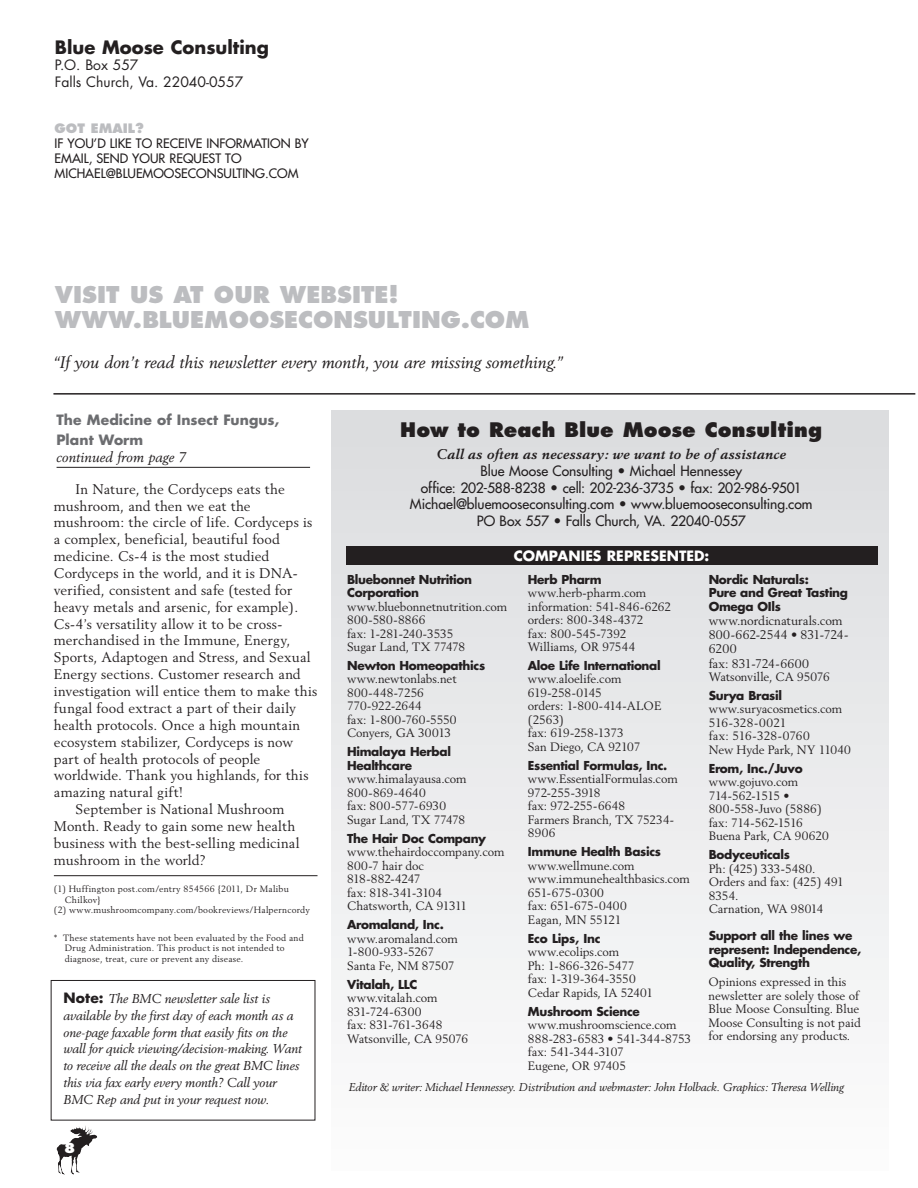
<style>
.page{position:relative;width:918px;height:1188px;background:#fff}
.page>*{position:absolute;margin:0;border:0;box-sizing:border-box;transform-origin:0 0}
.t1{font:800 22.5px/25.5px "Futura";color:#bcbdc0}
.t2{font:800 19.5px "Futura";letter-spacing:.005em;color:#231f20}
.t3{font:700 18px "Futura";color:#231f20}
.t4{font:italic 16.5px "Berling";color:#231f20}
.t5{font:13.95px/16.8px "Futura";color:#231f20}
.t6{font:13.8px "Berling";letter-spacing:.01em;color:#231f20}
.t7{font:13.8px/16.8px "Futura";letter-spacing:-.005em;color:#231f20;text-align:center}
.t8{font:italic 700 13.8px "Berling";letter-spacing:.025em;color:#231f20}
.t9{font:700 13.8px/19.5px "Futura";letter-spacing:.005em;color:#6c6d70}
.t10{font:700 13.8px "Futura";color:#fff}
.t11{font:italic 13.8px "Berling";letter-spacing:.01em;color:#231f20}
.t12{font:800 13.5px "Futura";color:#fff}
.t13{font:italic 12.75px/17px "Berling";letter-spacing:-.005em;color:#231f20}
.t14{font:12.75px "Futura";color:#231f20}
.t15{font:800 12.75px "Futura";color:#bcbdc0}
.t16{font:12.3px/14.2px "Berling";color:#231f20}
.t17{font:12px/13.5px "Berling";color:#231f20}
.t18{font:700 12px/13.5px "Futura";letter-spacing:-.025em;color:#231f20}
.t19{font:italic 11.25px "Berling";letter-spacing:-.01em;color:#231f20}
.t20{font:9px/10.5px "Berling";letter-spacing:.025em;color:#231f20}
.s1{font-family:"Futura";font-weight:700;font-style:normal;font-size:13.8px}
</style>
<div class="page">
<img style="left:70px;top:1127px;width:15px;height:10px">
<hr style="left:53px;top:393px;width:862px;height:2px;background:#231f20">
<div style="left:332px;top:411px;width:557px;height:760px;background:linear-gradient(to bottom,#dbdcde,#fcfcfc)"></div>
<div style="left:346px;top:547px;width:532px;height:18px;background:#231f20"></div>
<div style="left:51px;top:980px;width:264px;height:140px;border:1px solid #231f20"></div>
<hr style="left:54px;top:875px;width:264px;height:1px;background:#231f20">
<hr style="left:57px;top:467px;width:253px;height:1px;background:#231f20">
<h3 class="t3" style="left:55px;top:34px;width:216px">Blue Moose Consulting</h3>
<p class="t5" style="left:55px;top:57px;width:190px">P.O. Box 557<br>Falls Church, Va. 22040-0557</p>
<p class="t15" style="left:55px;top:120px;width:91px">GOT EMAIL?</p>
<p class="t14" style="left:55px;top:135px;width:110px">If you’d like to receive</p>
<p class="t14" style="left:206px;top:135px;width:9px">information</p>
<p class="t14" style="left:295px;top:135px;width:16px">by</p>
<p class="t14" style="left:55px;top:150px;width:8px">emai</p>
<p class="t14" style="left:84px;top:150px;width:22px">l, send</p>
<p class="t14" style="left:132px;top:150px;width:17px">your</p>
<p class="t14" style="left:170px;top:150px;width:32px">request</p>
<p class="t14" style="left:225px;top:150px;width:10px">to</p>
<p class="t14" style="left:55px;top:165px;width:19px">Michae</p>
<p class="t14" style="left:101px;top:165px;width:37px">l@bluemooseconsu</p>
<p class="t14" style="left:232px;top:165px;width:13px">lting</p>
<p class="t14" style="left:265px;top:165px;width:15px">.com</p>
<h1 class="t1" style="left:55px;top:282px;width:476px;text-indent:75px">US AT OUR WEBSITE!<br>WWW.BLUEMOOSECONSULTING.COM</h1>
<h1 class="t1" style="left:55px;top:282px;width:31px">VISIT</h1>
<h3 class="t4" style="left:53px;top:352px;width:511px">“If you don’t read this newsletter every month, you are missing something.”</h3>
<p class="t9" style="left:57px;top:410px;width:224px">The Medicine of Insect Fungus,<br>Plant Worm</p>
<p class="t11" style="left:57px;top:448px;width:131px">continued from page 7</p>
<p class="t6" style="left:75px;top:480px;width:211px">In Nature, the Cordyceps eats the</p>
<p class="t6" style="left:54px;top:497px;width:198px">mushroom, and then we eat the</p>
<p class="t6" style="left:54px;top:514px;width:260px">mushroom: the circle of life. Cordyceps is</p>
<p class="t6" style="left:54px;top:531px;width:228px">a complex, beneficial, beautiful food</p>
<p class="t6" style="left:54px;top:548px;width:217px">medicine. Cs-4 is the most studied</p>
<p class="t6" style="left:54px;top:565px;width:245px">Cordyceps in the world, and it is DNA-</p>
<p class="t6" style="left:54px;top:582px;width:240px">verified, consistent and safe (tested for</p>
<p class="t6" style="left:54px;top:599px;width:246px">heavy metals and arsenic, for example).</p>
<p class="t6" style="left:54px;top:615px;width:230px">Cs-4’s versatility allow it to be cross-</p>
<p class="t6" style="left:54px;top:632px;width:238px">merchandised in the Immune, Energy,</p>
<p class="t6" style="left:54px;top:649px;width:258px">Sports, Adaptogen and Stress, and Sexual</p>
<p class="t6" style="left:54px;top:666px;width:248px">Energy sections. Customer research and</p>
<p class="t6" style="left:54px;top:683px;width:265px">investigation will entice them to make this</p>
<p class="t6" style="left:54px;top:700px;width:244px">fungal food extract a part of their daily</p>
<p class="t6" style="left:54px;top:717px;width:248px">health protocols. Once a high mountain</p>
<p class="t6" style="left:54px;top:733px;width:241px">ecosystem stabilizer, Cordyceps is now</p>
<p class="t6" style="left:54px;top:750px;width:208px">part of health protocols of people</p>
<p class="t6" style="left:54px;top:767px;width:256px">worldwide. Thank you highlands, for this</p>
<p class="t6" style="left:54px;top:784px;width:131px">amazing natural gift!</p>
<p class="t6" style="left:75px;top:801px;width:211px">September is National Mushroom</p>
<p class="t6" style="left:54px;top:818px;width:243px">Month. Ready to gain some new health</p>
<p class="t6" style="left:54px;top:835px;width:247px">business with the best-selling medicinal</p>
<p class="t6" style="left:54px;top:852px;width:153px">mushroom in the world?</p>
<p class="t20" style="left:54px;top:884px;width:237px">(1) Huffington post.com/entry 854566 {2011, Dr Malibu</p>
<p class="t20" style="left:65px;top:894px;width:37px">Chilkov}</p>
<p class="t20" style="left:54px;top:905px;width:258px">(2) www.mushroomcompany.com/bookreviews/Halperncordy</p>
<p class="t20" style="left:65px;top:932px;width:241px;text-indent:-11px">* These statements have not been evaluated by the Food and<br>Drug Administration. This product is not intended to diagnose, treat, cure or prevent any disease.</p>
<p class="t13" style="left:64px;top:990px;width:240px"><span class="s1">Note:</span> The BMC newsletter sale list is available by the first day of each month as a one-page faxable form that easily fits on the wall for quick viewing/decision-making. Want to receive all the deals on the great BMC lines this via fax early every month? Call your BMC Rep and put in your request now.</p>
<p class="t12" style="left:64px;top:1140px;width:13px">8</p>
<h2 class="t2" style="left:400px;top:417px;width:423px">HOW TO REACH BLUE MOOSE CONSULTING</h2>
<p class="t8" style="left:437px;top:446px;width:351px">Call as often as necessary: we want to be of assistance</p>
<p class="t7" style="left:410px;top:462px;width:404px">Blue Moose Consulting • Michael Hennessey<br>office: 202-588-8238 • cell: 202-236-3735 • fax: 202-986-9501<br>Michael@bluemooseconsulting.com • www.bluemooseconsulting.com PO Box 557 • Falls Church, VA. 22040-0557</p>
<p class="t10" style="left:514px;top:547px;width:20px">Companies</p>
<p class="t10" style="left:607px;top:547px;width:10px">represented</p>
<p class="t10" style="left:705px;top:547px;width:6px">:</p>
<p class="t18" style="left:347px;top:572px;width:127px">Bluebonnet Nutrition<br>Corporation</p>
<p class="t17" style="left:347px;top:599px;width:162px">www.bluebonnetnutrition.com<br>800-580-8866<br>fax: 1-281-240-3535<br>Sugar Land, TX 77478</p>
<p class="t18" style="left:347px;top:658px;width:140px">Newton Homeopathics</p>
<p class="t17" style="left:347px;top:672px;width:111px">www.newtonlabs.net<br>800-448-7256<br>770-922-2644<br>fax: 1-800-760-5550<br>Conyers, GA 30013</p>
<p class="t18" style="left:347px;top:745px;width:105px">Himalaya Herbal<br>Healthcare</p>
<p class="t17" style="left:347px;top:772px;width:121px">www.himalayausa.com<br>800-869-4640<br>fax: 800-577-6930<br>Sugar Land, TX 77478</p>
<p class="t18" style="left:347px;top:831px;width:141px">The Hair Doc Company</p>
<p class="t17" style="left:347px;top:845px;width:159px">www.thehairdoccompany.com<br>800-7 hair doc<br>818-882-4247<br>fax: 818-341-3104<br>Chatsworth, CA 91311</p>
<p class="t18" style="left:347px;top:918px;width:98px">Aromaland, Inc.</p>
<p class="t17" style="left:347px;top:932px;width:112px">www.aromaland.com<br>1-800-933-5267<br>Santa Fe, NM 87507</p>
<p class="t18" style="left:347px;top:977px;width:72px">Vitalah, LLC</p>
<p class="t17" style="left:347px;top:991px;width:123px">www.vitalah.com<br>831-724-6300<br>fax: 831-761-3648<br>Watsonville, CA 95076</p>
<p class="t18" style="left:528px;top:572px;width:75px">Herb Pharm</p>
<p class="t17" style="left:528px;top:586px;width:145px">www.herb-pharm.com information: 541-846-6262 orders: 800-348-4372<br>fax: 800-545-7392<br>Williams, OR 97544</p>
<p class="t18" style="left:528px;top:658px;width:134px">Aloe Life International</p>
<p class="t17" style="left:528px;top:672px;width:135px">www.aloelife.com<br>619-258-0145<br>orders: 1-800-414-ALOE (2563)<br>fax: 619-258-1373<br>San Diego, CA 92107</p>
<p class="t18" style="left:528px;top:758px;width:141px">Essential Formulas, Inc.</p>
<p class="t17" style="left:528px;top:772px;width:151px">www.EssentialFormulas.com<br>972-255-3918<br>fax: 972-255-6648<br>Farmers Branch, TX 75234-<br>8906</p>
<p class="t18" style="left:528px;top:845px;width:135px">Immune Health Basics</p>
<p class="t17" style="left:528px;top:859px;width:163px">www.wellmune.com www.immunehealthbasics.com<br>651-675-0300<br>fax: 651-675-0400<br>Eagan, MN 55121</p>
<p class="t18" style="left:528px;top:931px;width:74px">Eco Lips, Inc</p>
<p class="t17" style="left:528px;top:945px;width:127px">www.ecolips.com<br>Ph: 1-866-326-5477 fax: 1-319-364-3550<br>Cedar Rapids, IA 52401</p>
<p class="t18" style="left:528px;top:1004px;width:113px">Mushroom Science</p>
<p class="t17" style="left:528px;top:1018px;width:165px">www.mushroomscience.com<br>888-283-6583 • 541-344-8753 fax: 541-344-3107<br>Eugene, OR 97405</p>
<p class="t18" style="left:709px;top:572px;width:141px">Nordic Naturals:<br>Pure and Great Tasting<br>Omega OIls</p>
<p class="t16" style="left:709px;top:613px;width:141px">www.nordicnaturals.com<br>800-662-2544 • 831-724-<br>6200<br>fax: 831-724-6600</p>
<p class="t17" style="left:709px;top:670px;width:123px">Watsonville, CA 95076</p>
<p class="t18" style="left:709px;top:688px;width:75px">Surya Brasil</p>
<p class="t17" style="left:709px;top:702px;width:144px">www.suryacosmetics.com<br>516-328-0021<br>fax: 516-328-0760<br>New Hyde Park, NY 11040</p>
<p class="t18" style="left:709px;top:761px;width:95px">Erom, Inc./Juvo</p>
<p class="t17" style="left:709px;top:775px;width:122px">www.gojuvo.com<br>714-562-1515 •<br>800-558-Juvo (5886) fax: 714-562-1516<br>Buena Park, CA 90620</p>
<p class="t18" style="left:709px;top:848px;width:83px">Bodyceuticals</p>
<p class="t17" style="left:709px;top:862px;width:137px">Ph: (425) 333-5480.<br>Orders and fax: (425) 491<br>8354.<br>Carnation, WA 98014</p>
<p class="t18" style="left:709px;top:929px;width:154px">Support all the lines we represent: Independence,<br>Quality, Strength</p>
<p class="t17" style="left:709px;top:975px;width:154px">Opinions expressed in this newsletter are solely those of<br>Blue Moose Consulting. Blue<br>Moose Consulting is not paid for endorsing any products.</p>
<p class="t19" style="left:349px;top:1080px;width:496px">Editor &amp; writer: Michael Hennessey. Distribution and webmaster: John Holback. Graphics: Theresa Welling</p>
</div>
